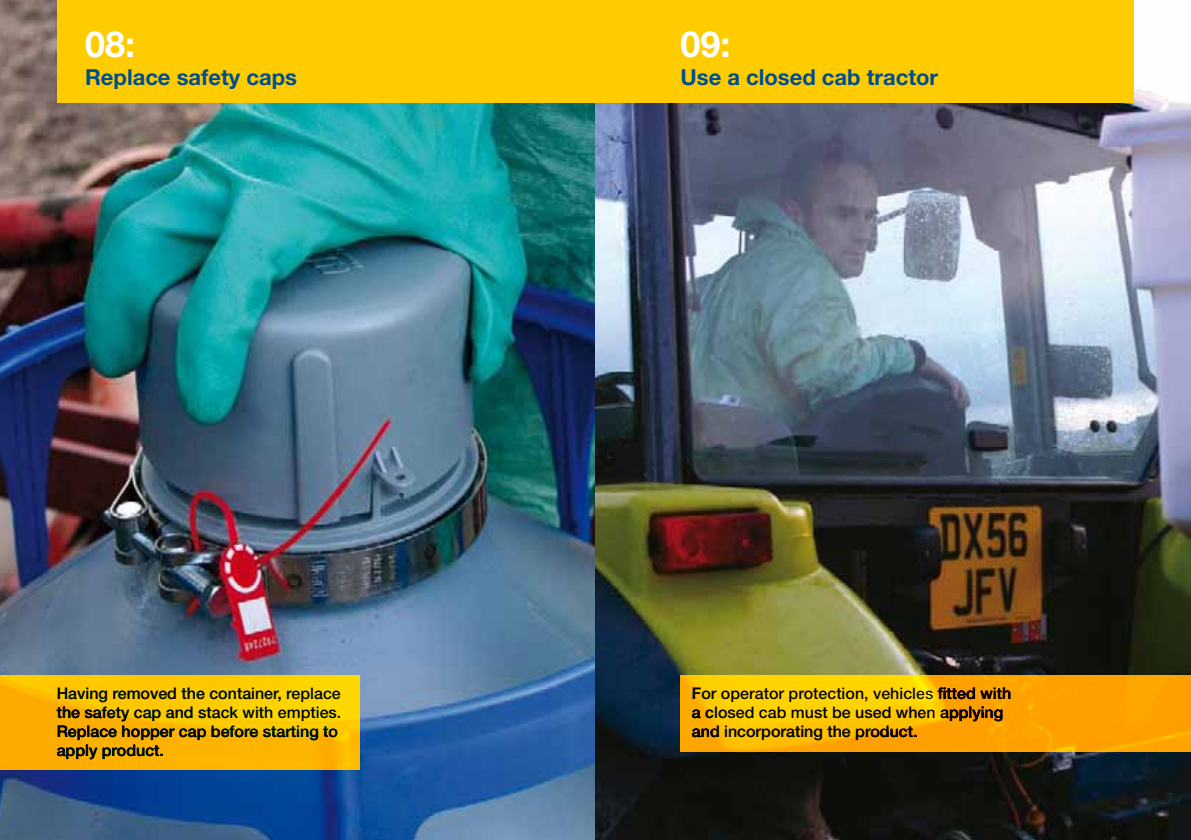
<style>
.page{position:relative;width:1191px;height:840px;background:#fff}
.page>*{position:absolute;margin:0;border:0;box-sizing:border-box;transform-origin:0 0}
.t1{font:700 36px "Helvetica Neue";color:#fff}
.t2{font:700 22px "Helvetica Neue";color:#004e92}
.t3{font:500 16px/19px "Helvetica Neue";color:#000}
</style>
<div class="page">
<img style="left:0;top:0;width:1191px;height:839px">
<div style="left:57px;top:0;width:538px;height:102px;background:#fecc00"></div>
<div style="left:595px;top:0;width:539px;height:102px;background:#fecc00"></div>
<svg style="left:680px;top:675px;width:511px;height:76px;background:#feb300"></svg>
<svg style="left:0;top:675px;width:359px;height:94px;background:#fdbd00"></svg>
<h1 class="t1" style="left:85px;top:22px;width:52px">08:</h1>
<h2 class="t2" style="left:85px;top:64px;width:213px">Replace safety caps</h2>
<p class="t3" style="left:57px;top:683px;width:286px">Having removed the container, replace the safety cap and stack with empties.<br>Replace hopper cap before starting to apply product.</p>
<h1 class="t1" style="left:680px;top:22px;width:52px">09:</h1>
<h2 class="t2" style="left:680px;top:64px;width:259px">Use a closed cab tractor</h2>
<p class="t3" style="left:692px;top:683px;width:321px">For operator protection, vehicles fitted with a closed cab must be used when applying and incorporating the product.</p>
</div>
